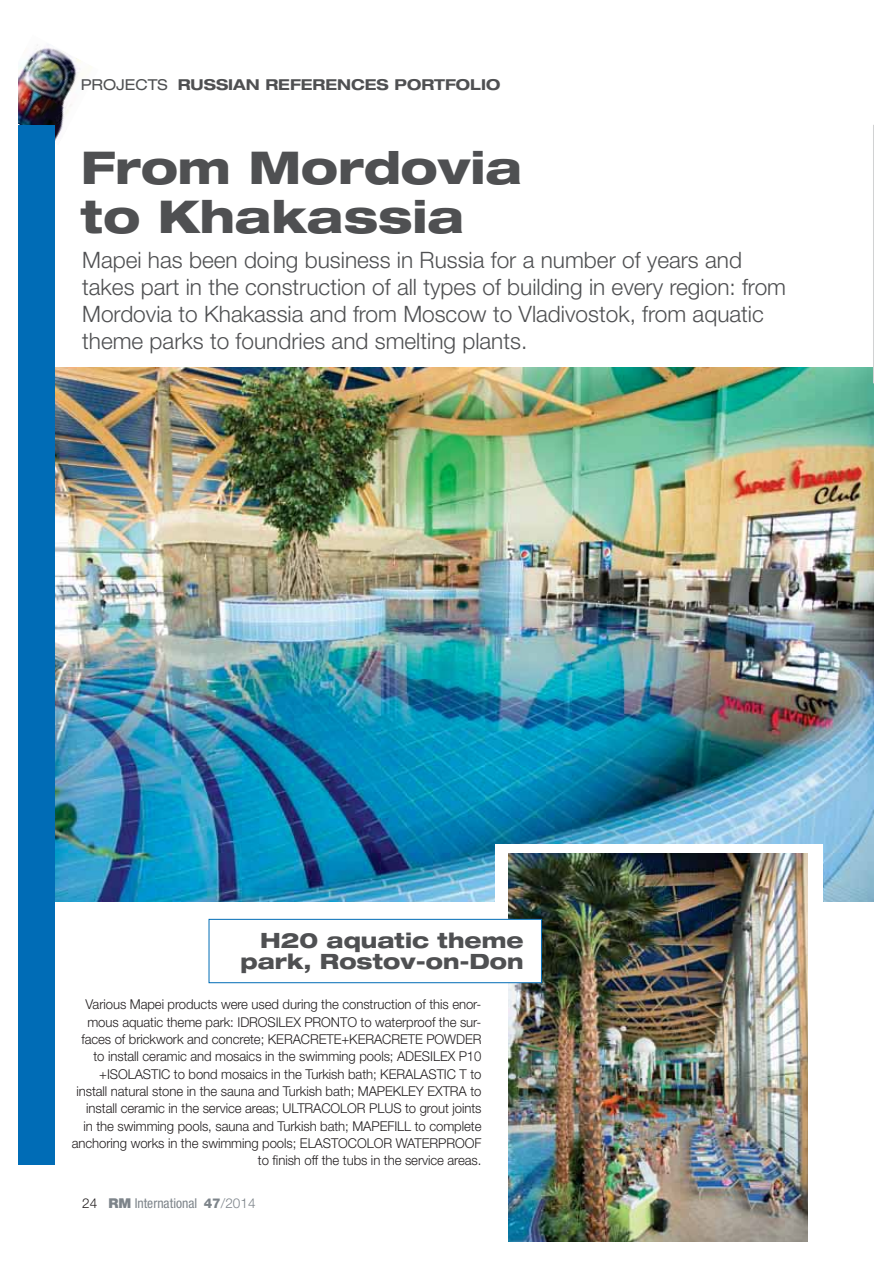
<style>
.page{position:relative;width:893px;height:1263px;background:#fff}
.page>*{position:absolute;margin:0;border:0;box-sizing:border-box;transform-origin:0 0}
.t1{font:800 expanded 45.3px/48.3px "Helvetica Neue LT Std";color:#4f5052}
.t2{font:300 22.65px/27.2px "Helvetica Neue LT Std";color:#4f5052}
.t3{font:800 expanded 21.15px/21.1px "Helvetica Neue LT Std";color:#4f5052;text-align:right}
.t4{font:700 expanded 15.15px "Helvetica Neue LT Std";color:#4f5052}
.t5{font:300 13.5px/17.4px "Helvetica Neue LT Std";letter-spacing:-.005em;color:#231f20;text-align:right}
.t6{font:condensed 13.5px "Helvetica Neue LT Std";color:#7d848a}
.s1{font-weight:400}
.s2{font-weight:300;font-stretch:normal;color:#231f20}
.s3{font-weight:900;font-stretch:normal}
.s4{font-weight:800;font-stretch:normal}
.s5{font-weight:300;font-stretch:normal}
</style>
<div class="page">
<img style="left:18px;top:44px;width:74px;height:101px">
<img style="left:54px;top:368px;width:819px;height:534px">
<div style="left:18px;top:125px;width:36px;height:1039px;background:#006cb6"></div>
<div style="left:495px;top:844px;width:327px;height:397px;background:#fff"></div>
<img style="left:508px;top:853px;width:299px;height:388px">
<div style="left:209px;top:919px;width:332px;height:64px;background:#fff"></div>
<div style="left:209px;top:919px;width:333px;height:64px;border:1px solid #006cb6"></div>
<p class="t4" style="left:81px;top:76px;width:421px"><span class="s1">PROJECTS</span> RUSSIAN REFERENCES PORTFOLIO</p>
<h1 class="t1" style="left:81px;top:149px;width:443px">From Mordovia to Khakassia</h1>
<p class="t2" style="left:82px;top:249px;width:705px">Mapei has been doing business in Russia for a number of years and takes part in the construction of all types of building in every region: from Mordovia to Khakassia and from Moscow to Vladivostok, from aquatic theme parks to foundries and smelting plants.</p>
<h3 class="t3" style="left:240px;top:932px;width:284px">H20 aquatic theme park, Rostov-on-Don</h3>
<p class="t5" style="left:72px;top:998px;width:411px">Various Mapei products were used during the construction of this enor&shy;mous aquatic theme park: IDROSILEX PRONTO to waterproof the sur&shy;faces of brickwork and concrete; KERACRETE+KERACRETE POWDER to install ceramic and mosaics in the swimming pools; ADESILEX P10 +ISOLASTIC to bond mosaics in the Turkish bath; KERALASTIC T to install natural stone in the sauna and Turkish bath; MAPEKLEY EXTRA to install ceramic in the service areas; ULTRACOLOR PLUS to grout joints<br>in the swimming pools, sauna and Turkish bath; MAPEFILL to complete anchoring works in the swimming pools; ELASTOCOLOR WATERPROOF to finish off the tubs in the service areas.</p>
<p class="t6" style="left:82px;top:1198px;width:175px"><span class="s2">24</span> <span class="s3">RM</span> International <span class="s4">47</span><span class="s5">/2014</span></p>
</div>
